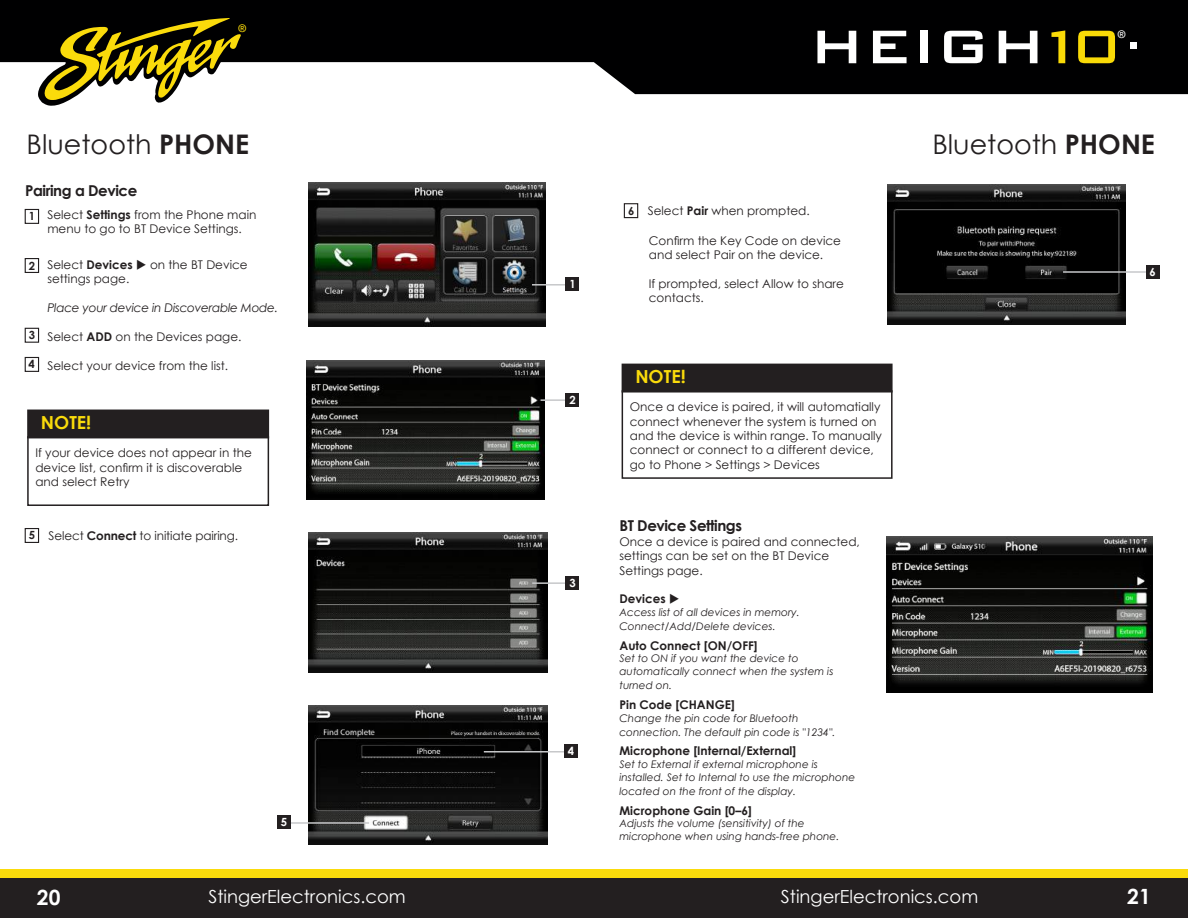
<style>
.page{position:relative;width:1188px;height:918px;background:#fff}
.page>*{position:absolute;margin:0;border:0;box-sizing:border-box;transform-origin:0 0}
.t1{font:27px "Century Gothic";color:#231f20}
.t2{font:700 21px "Century Gothic";color:#fff}
.t3{font:18px "Century Gothic";color:#fff}
.t4{font:700 18px "Century Gothic";color:#fadb0b}
.t5{font:700 15px "Century Gothic";letter-spacing:-.03em;color:#231f20}
.t6{font:12px/14.4px "Century Gothic";color:#231f20}
.t7{font:700 12px "Century Gothic";color:#231f20}
.t8{font:italic 12px "Century Gothic";letter-spacing:-.02em;color:#231f20}
.t9{font:700 11.25px "Century Gothic";color:#231f20}
.t10{font:700 11.25px "Century Gothic";color:#fff}
.t11{font:italic 10.5px/12.6px "Century Gothic";color:#231f20}
.t12{font:500 10.5px "Helvetica Neue";color:#fadb0b}
.t13{font:500 10.5px "Helvetica Neue";color:#fff}
.s1{font-weight:700}
</style>
<div class="page">
<svg style="left:0;top:0;width:1188px;height:94px;background:#252526"></svg>
<svg style="left:38px;top:14px;width:208px;height:92px"></svg>
<svg style="left:817px;top:31px;width:39px;height:32px"></svg>
<svg style="left:873px;top:31px;width:34px;height:32px"></svg>
<div style="left:921px;top:31px;width:7px;height:32px;background:#fff"></div>
<svg style="left:944px;top:31px;width:39px;height:32px"></svg>
<svg style="left:999px;top:31px;width:38px;height:32px"></svg>
<svg style="left:1051px;top:30px;width:14px;height:33px"></svg>
<svg style="left:1078px;top:31px;width:37px;height:32px"></svg>
<div style="left:1130px;top:42px;width:6px;height:7px;background:#fff"></div>
<div style="left:0;top:875px;width:1188px;height:43px;background:#231f20"></div>
<div style="left:0;top:870px;width:1188px;height:8px;background:#fadb0b"></div>
<img style="left:306px;top:360px;width:239px;height:140px">
<img style="left:887px;top:184px;width:239px;height:140px">
<img style="left:309px;top:183px;width:237px;height:144px">
<img style="left:308px;top:705px;width:239px;height:140px">
<img style="left:309px;top:533px;width:238px;height:140px">
<div style="left:28px;top:410px;width:240px;height:28px;background:#231f20"></div>
<div style="left:27px;top:436px;width:242px;height:70px;border:2px solid #231f20"></div>
<div style="left:25px;top:258px;width:14px;height:15px;border:1px solid #231f20"></div>
<div style="left:25px;top:357px;width:14px;height:15px;border:1px solid #231f20"></div>
<div style="left:25px;top:209px;width:14px;height:15px;border:1px solid #231f20"></div>
<div style="left:25px;top:328px;width:14px;height:15px;border:1px solid #231f20"></div>
<div style="left:25px;top:528px;width:14px;height:15px;border:1px solid #231f20"></div>
<div style="left:624px;top:203px;width:14px;height:15px;border:1px solid #231f20"></div>
<hr style="left:532px;top:284px;width:34px;height:2px;background:#c7c8ca">
<hr style="left:1063px;top:271px;width:83px;height:2px;background:#c7c8ca">
<hr style="left:541px;top:399px;width:25px;height:2px;background:#c7c8ca">
<hr style="left:532px;top:582px;width:34px;height:2px;background:#c7c8ca">
<hr style="left:484px;top:751px;width:82px;height:2px;background:#c7c8ca">
<hr style="left:287px;top:822px;width:82px;height:2px;background:#c7c8ca">
<div style="left:566px;top:393px;width:13px;height:14px;background:#231f20"></div>
<div style="left:566px;top:277px;width:13px;height:14px;background:#231f20"></div>
<div style="left:566px;top:576px;width:13px;height:14px;background:#231f20"></div>
<div style="left:564px;top:744px;width:14px;height:14px;background:#231f20"></div>
<div style="left:277px;top:815px;width:14px;height:14px;background:#231f20"></div>
<div style="left:1146px;top:265px;width:13px;height:14px;background:#231f20"></div>
<img style="left:886px;top:536px;width:267px;height:156px">
<div style="left:622px;top:364px;width:270px;height:28px;background:#231f20"></div>
<div style="left:622px;top:390px;width:271px;height:89px;border:2px solid #231f20"></div>
<p class="t12" style="left:238px;top:20px;width:10px">®</p>
<p class="t13" style="left:1118px;top:26px;width:10px">®</p>
<h1 class="t1" style="left:27px;top:125px;width:224px">Bluetooth <span class="s1">PHONE</span></h1>
<h1 class="t1" style="left:932px;top:125px;width:224px">Bluetooth <span class="s1">PHONE</span></h1>
<p class="t5" style="left:25px;top:179px;width:114px">Pairing a Device</p>
<p class="t9" style="left:29px;top:208px;width:8px">1</p>
<p class="t9" style="left:29px;top:257px;width:8px">2</p>
<p class="t9" style="left:29px;top:327px;width:8px">3</p>
<p class="t9" style="left:29px;top:356px;width:8px">4</p>
<p class="t6" style="left:47px;top:207px;width:211px">Select <span class="s1">Settings</span> from the Phone main menu to go to BT Device Settings.</p>
<p class="t6" style="left:47px;top:257px;width:202px">Select <span class="s1">Devices</span> ◆ on the BT Device settings page.</p>
<p class="t8" style="left:47px;top:299px;width:232px">Place your device in Discoverable Mode.</p>
<p class="t6" style="left:47px;top:329px;width:196px">Select <span class="s1">ADD</span> on the Devices page.</p>
<p class="t6" style="left:47px;top:358px;width:182px">Select your device from the list.</p>
<h3 class="t4" style="left:41px;top:409px;width:52px">NOTE!</h3>
<p class="t6" style="left:35px;top:445px;width:218px">If your device does not appear in the device list, confirm it is discoverable and select Retry</p>
<p class="t9" style="left:29px;top:527px;width:8px">5</p>
<p class="t6" style="left:49px;top:528px;width:191px">Select <span class="s1">Connect</span> to initiate pairing.</p>
<p class="t10" style="left:281px;top:814px;width:8px">5</p>
<p class="t10" style="left:569px;top:276px;width:8px">1</p>
<p class="t10" style="left:569px;top:392px;width:8px">2</p>
<p class="t10" style="left:569px;top:575px;width:8px">3</p>
<p class="t10" style="left:568px;top:742px;width:8px">4</p>
<p class="t9" style="left:628px;top:202px;width:8px">6</p>
<p class="t6" style="left:648px;top:203px;width:164px">Select <span class="s1">Pair</span> when prompted.</p>
<p class="t6" style="left:649px;top:233px;width:194px">Confirm the Key Code on device and select Pair on the device.</p>
<p class="t6" style="left:649px;top:276px;width:197px">If prompted, select Allow to share contacts.</p>
<h3 class="t4" style="left:635px;top:363px;width:52px">NOTE!</h3>
<p class="t6" style="left:630px;top:400px;width:254px">Once a device is paired, it will automatially connect whenever the system is turned on and the device is within range. To manually connect or connect to a different device, go to Phone &gt; Settings &gt; Devices</p>
<p class="t5" style="left:619px;top:514px;width:124px">BT Device Settings</p>
<p class="t6" style="left:619px;top:534px;width:242px">Once a device is paired and connected, settings can be set on the BT Device<br>Settings page.</p>
<p class="t7" style="left:619px;top:590px;width:62px">Devices ◆</p>
<p class="t11" style="left:619px;top:605px;width:182px;line-height:14.4px">Access list of all devices in memory.<br>Connect/Add/Delete devices.</p>
<p class="t7" style="left:619px;top:636px;width:140px">Auto Connect [ON/OFF]</p>
<p class="t11" style="left:619px;top:652px;width:216px">Set to ON if you want the device to automatically connect when the system is</p>
<p class="t11" style="left:619px;top:679px;width:54px">turned on.</p>
<p class="t7" style="left:619px;top:695px;width:117px">Pin Code [CHANGE]</p>
<p class="t11" style="left:619px;top:710px;width:217px;line-height:14.4px">Change the pin code for Bluetooth connection. The default pin code is "1234".</p>
<p class="t7" style="left:619px;top:742px;width:178px">Microphone [Internal/External]</p>
<p class="t11" style="left:619px;top:758px;width:237px">Set to External if external microphone is installed. Set to Internal to use the microphone</p>
<p class="t11" style="left:619px;top:785px;width:178px">located on the front of the display.</p>
<p class="t7" style="left:619px;top:801px;width:134px">Microphone Gain [0–6]</p>
<p class="t11" style="left:619px;top:817px;width:221px">Adjusts the volume (sensitivity) of the microphone when using hands-free phone.</p>
<p class="t10" style="left:1150px;top:263px;width:8px">6</p>
<h2 class="t2" style="left:37px;top:882px;width:25px">20</h2>
<h3 class="t3" style="left:208px;top:884px;width:199px">StingerElectronics.com</h3>
<h3 class="t3" style="left:781px;top:884px;width:199px">StingerElectronics.com</h3>
<h2 class="t2" style="left:1127px;top:881px;width:25px">21</h2>
</div>
